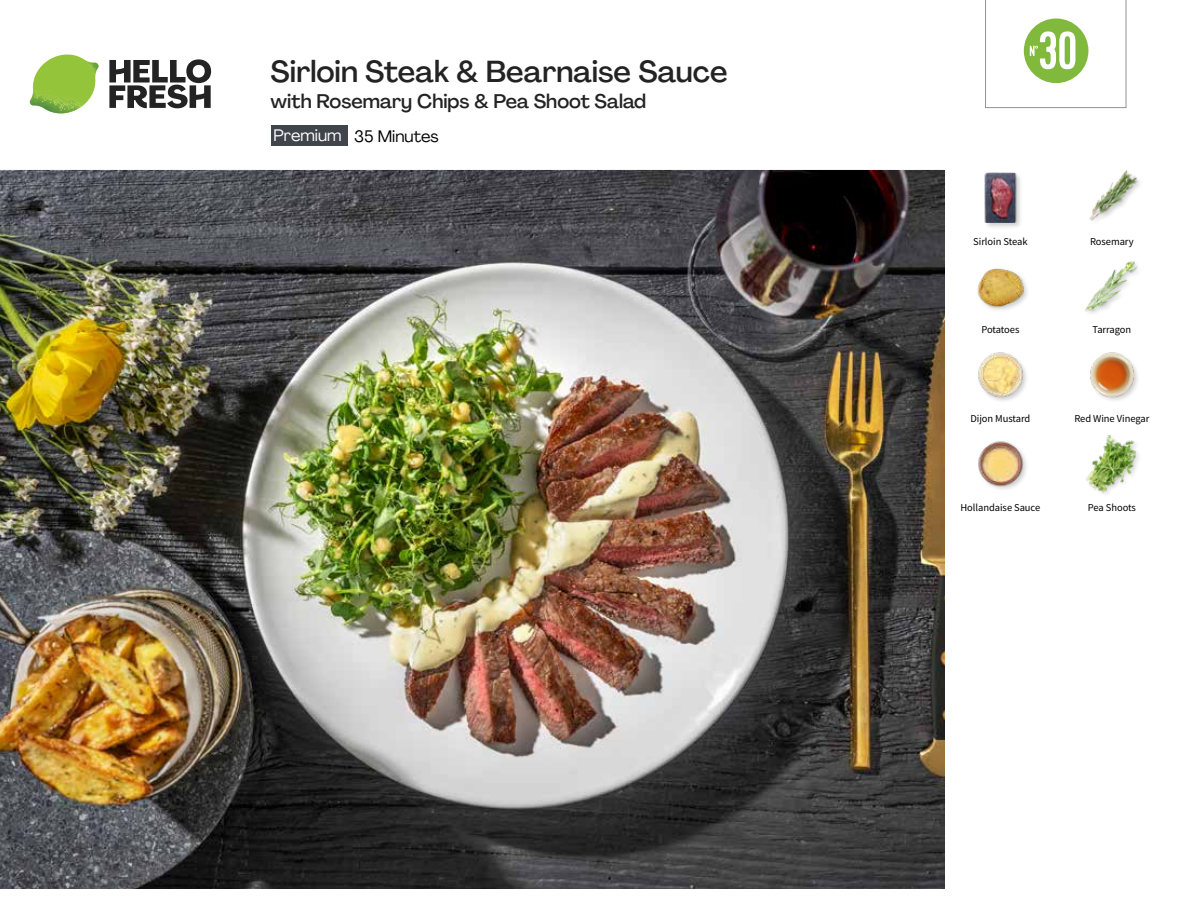
<style>
.page{position:relative;width:1188px;height:918px;background:#fff}
.page>*{position:absolute;margin:0;border:0;box-sizing:border-box;transform-origin:0 0}
.t1{font:54px "Kapra";color:#fff}
.t2{font:500 30px "Agrandir";color:#232323}
.t3{font:500 19.5px "Agrandir";color:#232323}
.t4{font:16.5px "Agrandir";color:#000}
.t5{font:16.5px "Agrandir";color:#fff}
.t6{font:10.5px "Source Sans Pro";letter-spacing:-.005em;color:#000}
</style>
<div class="page">
<svg style="left:109px;top:59px;width:102px;height:49px"></svg>
<img style="left:30px;top:55px;width:69px;height:59px">
<img style="left:0;top:170px;width:945px;height:718px">
<div style="left:271px;top:126px;width:77px;height:20px;background:#3f454b"></div>
<img style="left:978px;top:352px;width:49px;height:49px">
<img style="left:978px;top:441px;width:49px;height:48px">
<img style="left:1086px;top:435px;width:53px;height:57px">
<img style="left:1090px;top:352px;width:48px;height:49px">
<div style="left:984px;top:172px;width:39px;height:58px;background:#000;opacity:.2"></div>
<img style="left:984px;top:172px;width:39px;height:51px">
<img style="left:977px;top:268px;width:50px;height:42px">
<img style="left:1085px;top:261px;width:53px;height:52px">
<img style="left:1089px;top:170px;width:51px;height:51px">
<svg style="left:985px;top:0;width:141px;height:109px"></svg>
<h2 class="t2" style="left:271px;top:53px;width:459px">Sirloin Steak &amp; Bearnaise Sauce</h2>
<h3 class="t3" style="left:271px;top:89px;width:377px">with Rosemary Chips &amp; Pea Shoot Salad</h3>
<h3 class="t5" style="left:274px;top:125px;width:70px">Premium</h3>
<h3 class="t4" style="left:354px;top:126px;width:86px">35 Minutes</h3>
<h1 class="t1" style="left:1038px;top:19px;width:40px">30</h1>
<p class="t6" style="left:973px;top:234px;width:56px">Sirloin Steak</p>
<p class="t6" style="left:1090px;top:234px;width:45px">Rosemary</p>
<p class="t6" style="left:981px;top:323px;width:40px">Potatoes</p>
<p class="t6" style="left:1093px;top:323px;width:40px">Tarragon</p>
<p class="t6" style="left:970px;top:412px;width:62px">Dijon Mustard</p>
<p class="t6" style="left:1074px;top:412px;width:76px">Red Wine Vinegar</p>
<p class="t6" style="left:961px;top:501px;width:81px">Hollandaise Sauce</p>
<p class="t6" style="left:1088px;top:501px;width:49px">Pea Shoots</p>
</div>
